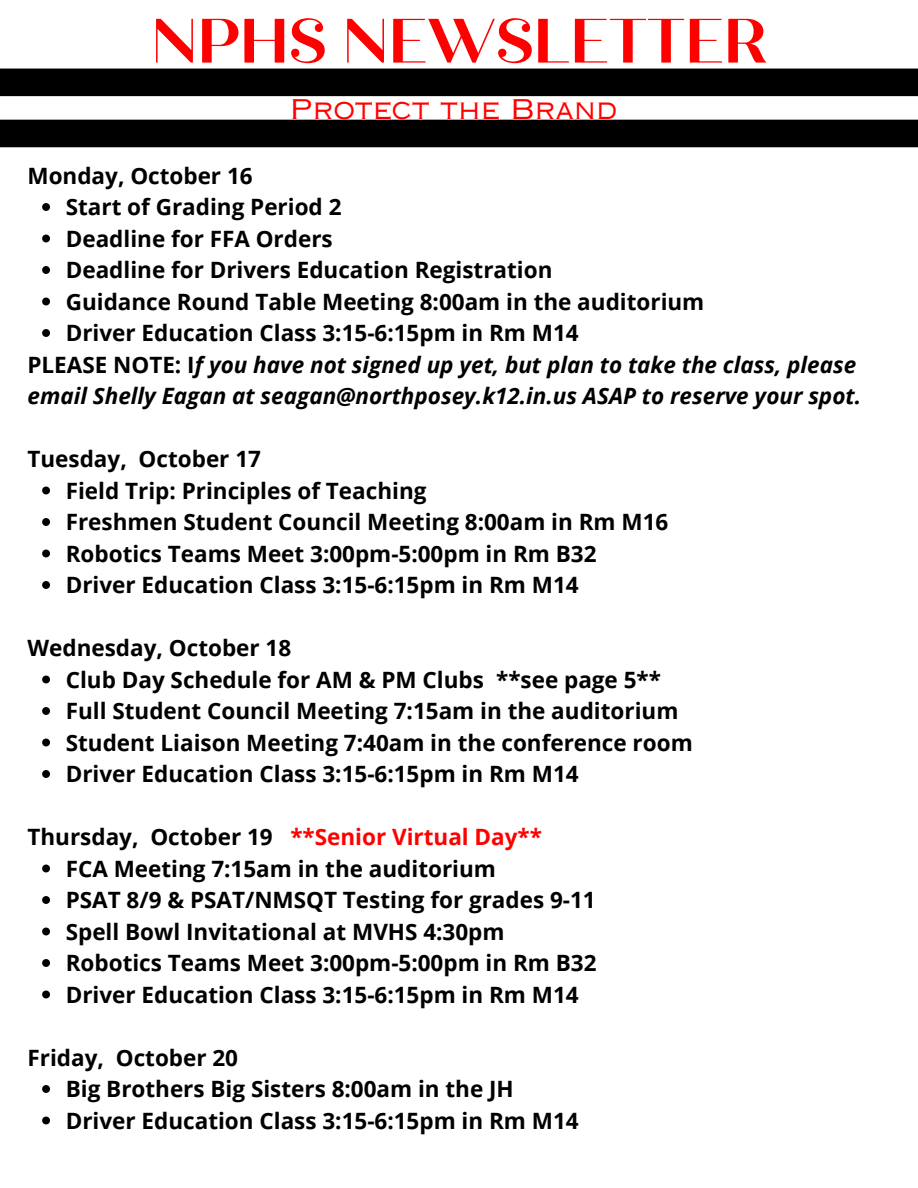
<style>
.page{position:relative;width:918px;height:1188px;background:#fff}
.page>*{position:absolute;margin:0;border:0;box-sizing:border-box;transform-origin:0 0}
.t1{font:700 62.55px "Quiche Display";color:#f00}
.t2{font:27px "Copperplate Gothic LT Pro 32 AB";color:#f00}
.t3{font:700 22.5px "Open Sans";color:#000}
.t4{font:italic 700 22.5px/31.5px "Open Sans";color:#000}
.t5{font:700 22.5px "Open Sans";color:#f00}
.s1{font-style:normal}
.s2{color:#000}
</style>
<div class="page">
<svg style="left:42px;top:203px;width:8px;height:8px"></svg>
<svg style="left:42px;top:235px;width:8px;height:7px"></svg>
<svg style="left:42px;top:266px;width:8px;height:8px"></svg>
<svg style="left:42px;top:298px;width:8px;height:7px"></svg>
<svg style="left:42px;top:329px;width:8px;height:8px"></svg>
<svg style="left:42px;top:487px;width:8px;height:7px"></svg>
<svg style="left:42px;top:518px;width:8px;height:8px"></svg>
<svg style="left:42px;top:550px;width:8px;height:7px"></svg>
<svg style="left:42px;top:581px;width:8px;height:8px"></svg>
<svg style="left:42px;top:676px;width:8px;height:7px"></svg>
<svg style="left:42px;top:707px;width:8px;height:8px"></svg>
<svg style="left:42px;top:739px;width:8px;height:7px"></svg>
<svg style="left:42px;top:770px;width:8px;height:8px"></svg>
<svg style="left:42px;top:865px;width:8px;height:7px"></svg>
<svg style="left:42px;top:896px;width:8px;height:8px"></svg>
<svg style="left:42px;top:928px;width:8px;height:7px"></svg>
<svg style="left:42px;top:959px;width:8px;height:8px"></svg>
<svg style="left:42px;top:991px;width:8px;height:7px"></svg>
<svg style="left:42px;top:1085px;width:8px;height:8px"></svg>
<svg style="left:42px;top:1117px;width:8px;height:7px"></svg>
<svg style="left:0;top:69px;width:918px;height:78px;fill:#000"></svg>
<p class="t1" style="left:151px;top:3px;width:617px">NPHS NEWSLETTER</p>
<p class="t2" style="left:290px;top:100px;width:329px">Protect the Brand</p>
<p class="t3" style="left:28px;top:160px;width:227px">Monday, October 16</p>
<p class="t3" style="left:66px;top:191px;width:277px">Start of Grading Period 2</p>
<p class="t3" style="left:66px;top:223px;width:269px">Deadline for FFA Orders</p>
<p class="t3" style="left:66px;top:254px;width:488px">Deadline for Drivers Education Registration</p>
<p class="t3" style="left:66px;top:286px;width:640px">Guidance Round Table Meeting 8:00am in the auditorium</p>
<p class="t3" style="left:66px;top:317px;width:514px">Driver Education Class 3:15-6:15pm in Rm M14</p>
<p class="t4" style="left:28px;top:348px;width:835px"><span class="s1">PLEASE NOTE: I</span>f you have not signed up yet, but plan to take the class, please email Shelly Eagan at seagan@northposey.k12.in.us ASAP to reserve your spot.</p>
<p class="t3" style="left:28px;top:443px;width:235px">Tuesday, October 17</p>
<p class="t3" style="left:66px;top:475px;width:362px">Field Trip: Principles of Teaching</p>
<p class="t3" style="left:66px;top:506px;width:604px">Freshmen Student Council Meeting 8:00am in Rm M16</p>
<p class="t3" style="left:66px;top:538px;width:532px">Robotics Teams Meet 3:00pm-5:00pm in Rm B32</p>
<p class="t3" style="left:66px;top:569px;width:514px">Driver Education Class 3:15-6:15pm in Rm M14</p>
<p class="t3" style="left:28px;top:632px;width:265px">Wednesday, October 18</p>
<p class="t3" style="left:66px;top:664px;width:597px">Club Day Schedule for AM &amp; PM Clubs **see page 5**</p>
<p class="t3" style="left:66px;top:695px;width:614px">Full Student Council Meeting 7:15am in the auditorium</p>
<p class="t3" style="left:66px;top:727px;width:629px">Student Liaison Meeting 7:40am in the conference room</p>
<p class="t3" style="left:66px;top:758px;width:514px">Driver Education Class 3:15-6:15pm in Rm M14</p>
<p class="t5" style="left:28px;top:821px;width:516px"><span class="s2">Thursday, October 19</span> **Senior Virtual Day**</p>
<p class="t3" style="left:66px;top:853px;width:432px">FCA Meeting 7:15am in the auditorium</p>
<p class="t3" style="left:66px;top:884px;width:531px">PSAT 8/9 &amp; PSAT/NMSQT Testing for grades 9-11</p>
<p class="t3" style="left:66px;top:916px;width:440px">Spell Bowl Invitational at MVHS 4:30pm</p>
<p class="t3" style="left:66px;top:947px;width:532px">Robotics Teams Meet 3:00pm-5:00pm in Rm B32</p>
<p class="t3" style="left:66px;top:979px;width:514px">Driver Education Class 3:15-6:15pm in Rm M14</p>
<p class="t3" style="left:28px;top:1042px;width:212px">Friday, October 20</p>
<p class="t3" style="left:66px;top:1073px;width:450px">Big Brothers Big Sisters 8:00am in the JH</p>
<p class="t3" style="left:66px;top:1105px;width:514px">Driver Education Class 3:15-6:15pm in Rm M14</p>
</div>
